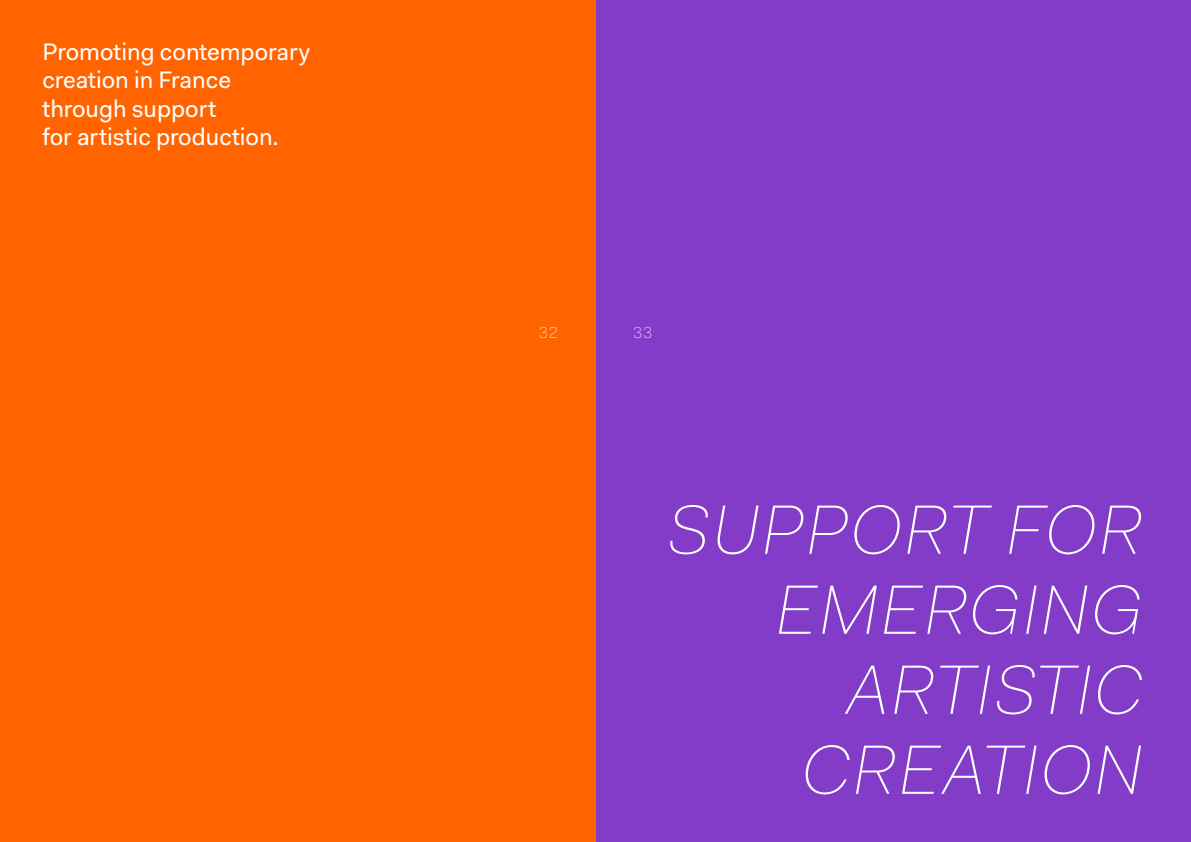
<style>
.page{position:relative;width:1191px;height:842px;background:#fff}
.page>*{position:absolute;margin:0;border:0;box-sizing:border-box;transform-origin:0 0}
.t1{font:italic 100 70px/80px "Fakt Pro";letter-spacing:.025em;color:#fff;text-align:right}
.texte_courant_fer{font:24px/28px "Fakt Pro";color:#fff}
.t2{font:100 16px "Fakt Pro";color:#fff}
</style>
<div class="page">
<div style="left:595px;top:0;width:596px;height:842px;background:#823cc8"></div>
<div style="left:0;top:0;width:595px;height:842px;background:#ff6400"></div>
<p class="texte_courant_fer" style="left:43px;top:38px;width:269px">Promoting contemporary creation in France through support<br>for artistic production.</p>
<p class="t2" style="left:539px;top:322px;width:20px">32</p>
<p class="t2" style="left:633px;top:322px;width:20px">33</p>
<p class="t1" style="left:667px;top:489px;width:477px">SUPPORT FOR<br>EMERGING</p>
<p class="t1" style="left:801px;top:649px;width:343px">ARTISTIC<br>CREATION</p>
</div>
